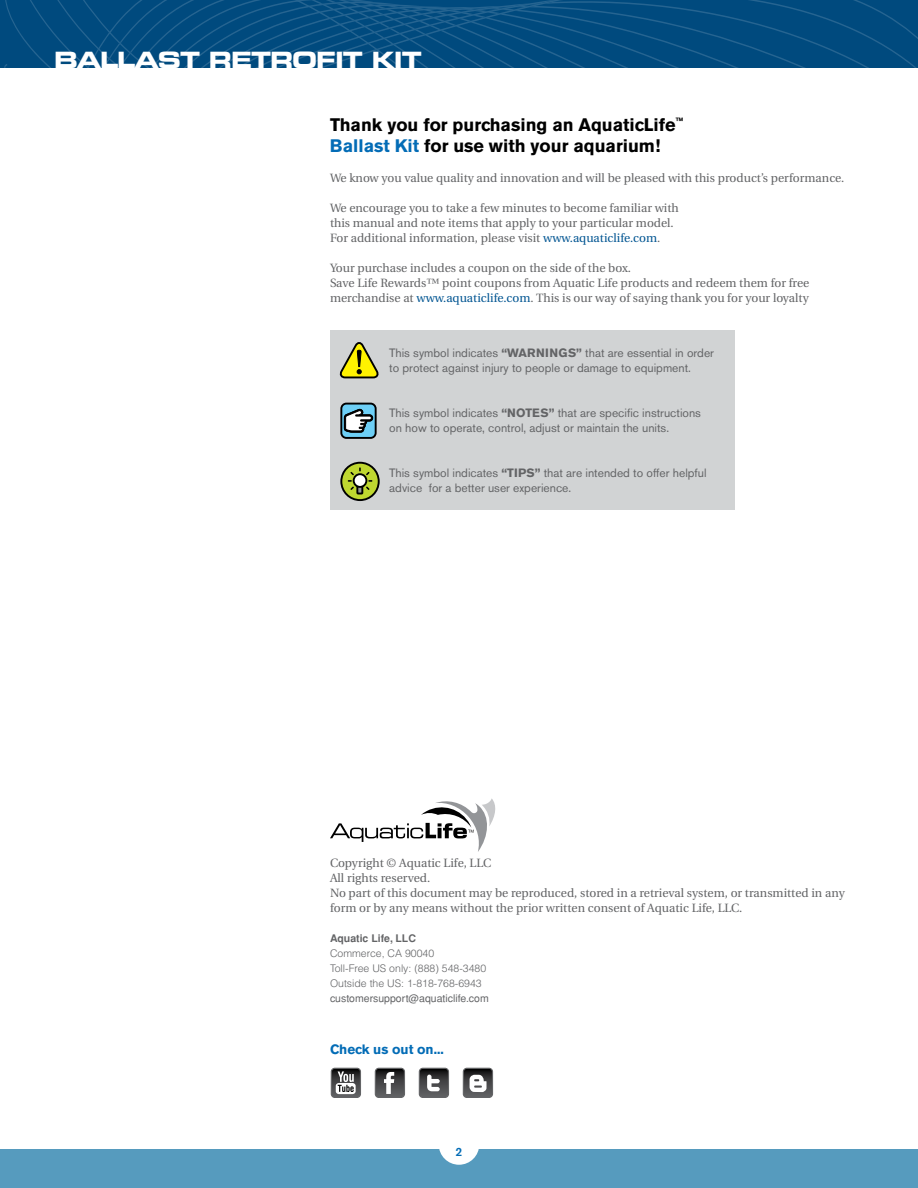
<style>
.page{position:relative;width:918px;height:1188px;background:#fff}
.page>*{position:absolute;margin:0;border:0;box-sizing:border-box;transform-origin:0 0}
.t1{font:22.5px "Eurostile Bold Extended Two";letter-spacing:-.05em;color:#fff}
.t2{font:700 18px/21px "Akzidenz Grotesk BE";color:#000}
.t3{font:700 13.5px "Akzidenz Grotesk BE";color:#036cb6}
.t4{font:12px/15px "Utopia";color:#636466}
.t5{font:12px/15px "Akzidenz Grotesk BE";color:#636466}
.t6{font:500 12px "Akzidenz Grotesk BE";color:#036cb6}
.t7{font:300 10.5px/15px "Helvetica";color:#636466}
.t8{font:10.5px "Helvetica";color:#636466}
.t9{font:700 10.5px "Helvetica";color:#636466}
.s1{color:#036cb6}
.s2{color:#025592}
.s3{font-weight:700}
</style>
<div class="page">
<div style="left:0;top:1150px;width:918px;height:38px;background:#569bbe"></div>
<div style="left:4px;top:0;width:59px;height:68px;background:#004a7e"></div>
<svg style="left:63px;top:0;width:855px;height:68px;background:#044d80"></svg>
<div style="left:439px;top:1124px;width:40px;height:41px;background:#fff;border-radius:50%"></div>
<div style="left:330px;top:330px;width:405px;height:180px;background:#d1d3d4"></div>
<svg style="left:330px;top:798px;width:165px;height:54px"></svg>
<div style="left:331px;top:1068px;width:30px;height:30px;border:1px solid #636466;border-radius:4px"></div>
<svg style="left:331px;top:1068px;width:29px;height:29px"></svg>
<div style="left:419px;top:1068px;width:30px;height:30px;border:1px solid #636466;border-radius:4px"></div>
<svg style="left:419px;top:1068px;width:29px;height:29px"></svg>
<div style="left:463px;top:1068px;width:30px;height:30px;border:1px solid #636466;border-radius:4px"></div>
<svg style="left:463px;top:1068px;width:30px;height:29px"></svg>
<div style="left:375px;top:1068px;width:30px;height:30px;border:1px solid #636466;border-radius:4px"></div>
<svg style="left:375px;top:1068px;width:29px;height:29px"></svg>
<svg style="left:340px;top:342px;width:39px;height:37px"></svg>
<div style="left:341px;top:404px;width:35px;height:34px;background:#6dcff6;border-radius:5px"></div>
<div style="left:340px;top:403px;width:37px;height:36px;border:2px solid #000;border-radius:5px"></div>
<svg style="left:344px;top:409px;width:29px;height:24px"></svg>
<svg style="left:341px;top:463px;width:38px;height:37px"></svg>
<div style="left:340px;top:462px;width:40px;height:39px;border:2px solid #000;border-radius:50%"></div>
<div style="left:357px;top:484px;width:5px;height:10px;background:#939598"></div>
<div style="left:356px;top:483px;width:7px;height:12px;border:2px solid #000"></div>
<svg style="left:348px;top:467px;width:24px;height:23px"></svg>
<h1 class="t1" style="left:54px;top:44px;width:369px">BALLAST RETROFIT KIT</h1>
<h2 class="t2" style="left:330px;top:115px;width:354px">Thank you for purchasing an AquaticLife<sup>™<br></sup><span class="s1">Ballast Kit</span> for use with your aquarium!</h2>
<p class="t4" style="left:330px;top:171px;width:516px">We know you value quality and innovation and will be pleased with this product’s performance.</p>
<p class="t4" style="left:330px;top:201px;width:350px">We encourage you to take a few minutes to become familiar with this manual and note items that apply to your particular model.<br>For additional information, please visit <span class="s2">www.aquaticlife.com</span>.</p>
<p class="t4" style="left:330px;top:261px;width:481px">Your purchase includes a coupon on the side of the box.<br>Save Life Rewards™ point coupons from Aquatic Life products and redeem them for free merchandise at <span class="s2">www.aquaticlife.com</span>. This is our way of saying thank you for your loyalty</p>
<p class="t5" style="left:389px;top:345px;width:326px">This symbol indicates <span class="s3">“Warnings”</span> that are essential in order to protect against injury to people or damage to equipment.</p>
<p class="t5" style="left:389px;top:405px;width:313px">This symbol indicates <span class="s3">“N otes”</span> that are specific instructions on how to operate, control, adjust or maintain the units.</p>
<p class="t5" style="left:389px;top:465px;width:319px">This symbol indicates <span class="s3">“TI PS”</span> that are intended to offer helpful advice for a better user experience.</p>
<p class="t4" style="left:330px;top:856px;width:516px">Copyright © Aquatic Life, LLC<br>All rights reserved.<br>No part of this document may be reproduced, stored in a retrieval system, or transmitted in any form or by any means without the prior written consent of Aquatic Life, LLC.</p>
<p class="t9" style="left:330px;top:932px;width:87px">Aquatic Life, LLC</p>
<p class="t7" style="left:330px;top:946px;width:158px">Commerce, CA 90040<br>Toll-Free US only: (888) 548-3480<br>Outside the US: 1-818-768-6943</p>
<p class="t8" style="left:330px;top:992px;width:160px">customersupport@aquaticlife.com</p>
<p class="t3" style="left:330px;top:1041px;width:115px">Check us out on...</p>
<p class="t6" style="left:456px;top:1144px;width:8px">2</p>
</div>
